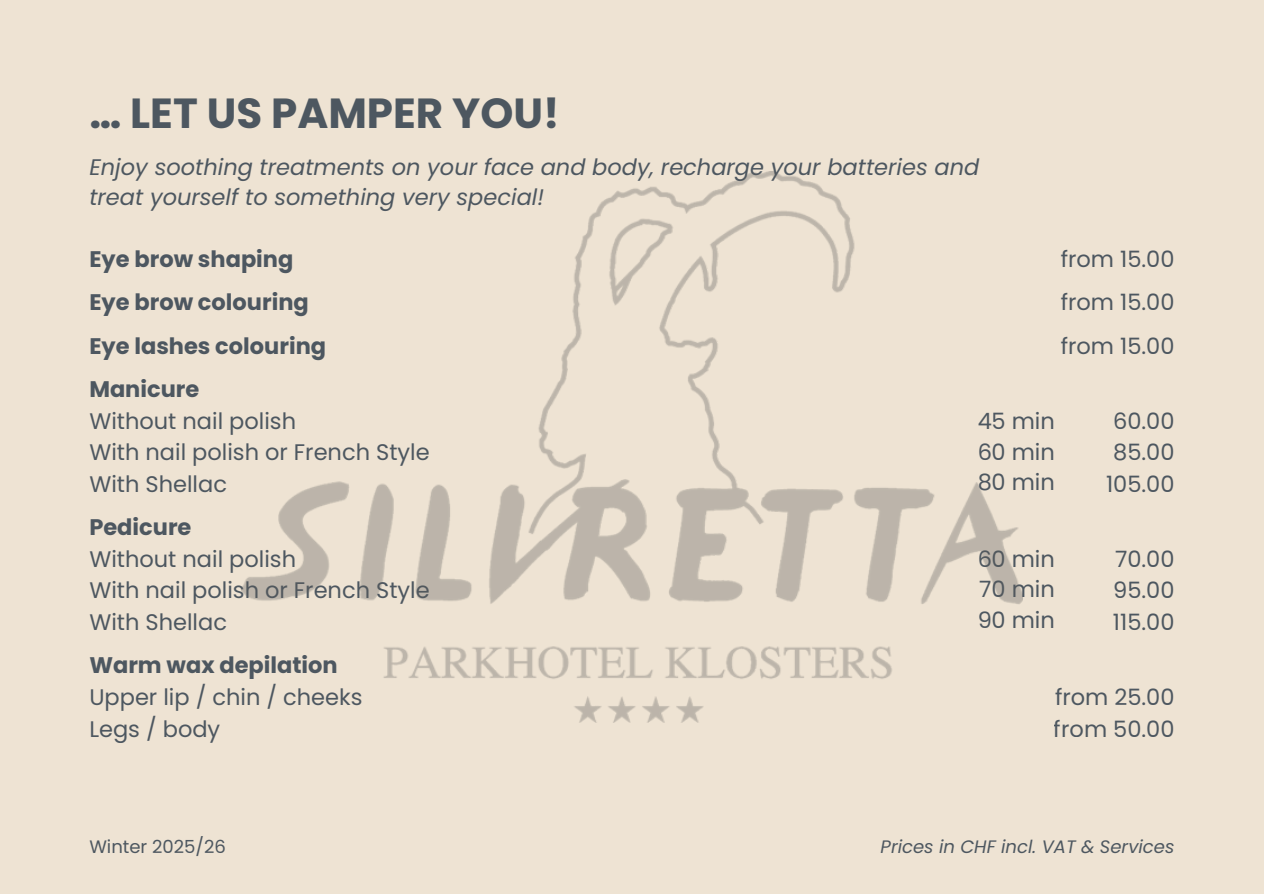
<style>
.page{position:relative;width:1264px;height:894px;background:#fff}
.page>*{position:absolute;margin:0;border:0;box-sizing:border-box;transform-origin:0 0}
.t1{font:700 42px "Poppins";color:#4d5760}
.t2{font:22.5px/31.5px "Poppins";color:#4d5760}
.t3{font:italic 22.5px/30.5px "Poppins";color:#4d5760}
.t4{font:700 22.5px/43.5px "Poppins";color:#4d5760}
.t5{font:italic 18px "Poppins";color:#4d5760}
.t6{font:18px "Poppins";color:#4d5760}
</style>
<div class="page">
<div style="left:0;top:0;width:1263px;height:893px;background:#eee3d3"></div>
<img style="left:241px;top:171px;width:781px;height:551px">
<h1 class="t1" style="left:89px;top:84px;width:471px">… LET US PAMPER YOU!</h1>
<p class="t3" style="left:89px;top:152px;width:891px">Enjoy soothing treatments on your face and body, recharge your batteries and treat yourself to something very special!</p>
<p class="t4" style="left:89px;top:237px;width:238px">Eye brow shaping<br>Eye brow colouring<br>Eye lashes colouring<br>Manicure</p>
<p class="t2" style="left:89px;top:405px;width:342px">Without nail polish<br>With nail polish or French Style<br>With Shellac</p>
<p class="t4" style="left:89px;top:505px;width:104px">Pedicure</p>
<p class="t2" style="left:89px;top:543px;width:342px">Without nail polish<br>With nail polish or French Style<br>With Shellac</p>
<p class="t4" style="left:89px;top:643px;width:250px">Warm wax depilation</p>
<p class="t2" style="left:89px;top:681px;width:275px">Upper lip / chin / cheeks<br>Legs / body</p>
<p class="t6" style="left:89px;top:833px;width:138px">Winter 2025/26</p>
<p class="t2" style="left:1060px;top:237px;width:115px;line-height:43.5px;text-align:justify">from 15.00 from 15.00 from 15.00</p>
<p class="t2" style="left:977px;top:406px;width:79px;line-height:30.6px;text-align:justify">45 min 60 min 80 min</p>
<p class="t2" style="left:977px;top:543px;width:79px;line-height:30.6px;text-align:justify">60 min 70 min 90 min</p>
<p class="t2" style="left:1106px;top:405px;width:70px;text-align:center">60.00<br>85.00<br>105.00</p>
<p class="t2" style="left:1112px;top:543px;width:63px;text-align:justify">70.00<br>95.00<br>115.00</p>
<p class="t2" style="left:1053px;top:681px;width:122px">from 25.00 from 50.00</p>
<p class="t5" style="left:880px;top:833px;width:295px">Prices in CHF incl. VAT &amp; Services</p>
</div>
